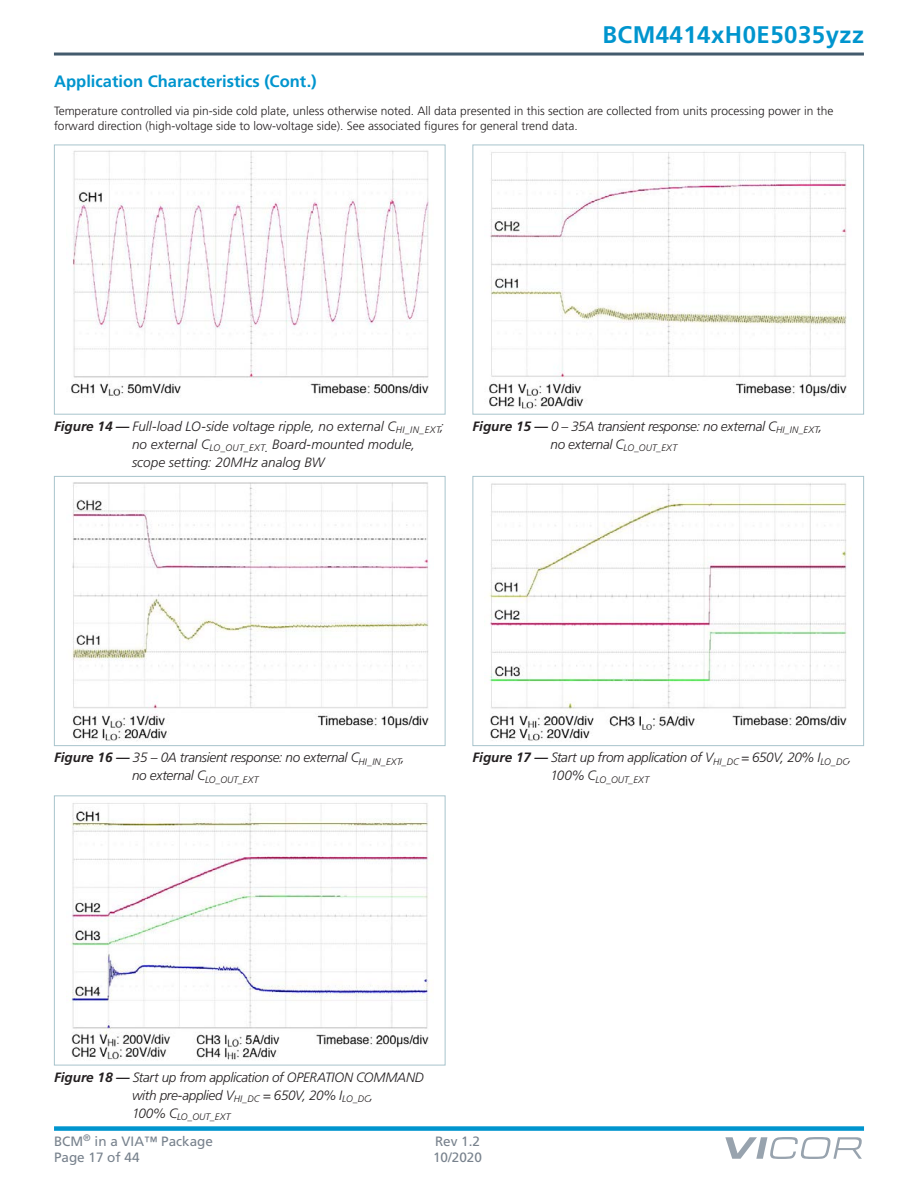
<style>
.page{position:relative;width:918px;height:1188px;background:#fff}
.page>*{position:absolute;margin:0;border:0;box-sizing:border-box;transform-origin:0 0}
.t1{font:700 24px "Frutiger LT Pro";letter-spacing:.02em;color:#0095ce}
.t2{font:700 16.5px "Frutiger LT Pro";color:#0095ce}
.t3{font:italic 300 13.5px/18px "Frutiger LT Pro";letter-spacing:-.02em;color:#231f20}
.t4{font:italic 300 13.5px/18px "Frutiger LT Pro";letter-spacing:.005em;color:#231f20}
.t5{font:13.5px "Frutiger LT Pro";color:#78828d}
.t6{font:300 12px/15px "Frutiger LT Pro";color:#231f20}
.t7{font:italic 300 9.45px "Frutiger LT Pro";letter-spacing:.005em;color:#231f20}
.s1{font-weight:700}
.s2{font-style:inherit}
</style>
<div class="page">
<div style="left:54px;top:1126px;width:810px;height:5px;background:#0095ce"></div>
<svg style="left:725px;top:1137px;width:137px;height:22px"></svg>
<hr style="left:54px;top:53px;width:810px;height:3px;background:#435b6d">
<img style="left:489px;top:151px;width:358px;height:258px">
<div style="left:473px;top:145px;width:391px;height:270px;border:1px solid #a8c4cc"></div>
<img style="left:71px;top:150px;width:358px;height:247px">
<div style="left:54px;top:145px;width:391px;height:270px;border:1px solid #a8c4cc"></div>
<img style="left:72px;top:482px;width:357px;height:259px">
<div style="left:54px;top:476px;width:391px;height:270px;border:1px solid #a8c4cc"></div>
<img style="left:489px;top:483px;width:358px;height:258px">
<div style="left:473px;top:476px;width:391px;height:270px;border:1px solid #a8c4cc"></div>
<img style="left:66px;top:803px;width:366px;height:257px">
<div style="left:54px;top:795px;width:391px;height:270px;border:1px solid #a8c4cc"></div>
<h1 class="t1" style="left:602px;top:21px;width:263px">BCM4414xH0E5035yzz</h1>
<p class="t2" style="left:54px;top:71px;width:264px">Application Characteristics (Cont.)</p>
<p class="t6" style="left:54px;top:104px;width:781px">Temperature controlled via pin-side cold plate, unless otherwise noted. All data presented in this section are collected from units processing power in the forward direction (high-voltage side to low-voltage side). See associated figures for general trend data.</p>
<p class="t4" style="left:132px;top:417px;width:314px;text-indent:-78px"><span class="s1">Figure 14 —</span> Full-load LO-side voltage ripple, no external C<sub>HI_IN_EXT</sub>; no external C<sub>LO_OUT_EXT</sub><span class="s2">.</span> Board-mounted module, scope setting: 20MHz analog BW</p>
<p class="t3" style="left:551px;top:417px;width:273px;text-indent:-78px"><span class="s1">Figure 15 —</span> 0 – 35A transient response: no external C<sub>HI_IN_EXT</sub>, no external C<sub>LO_OUT_EXT</sub></p>
<p class="t3" style="left:132px;top:749px;width:274px;text-indent:-78px"><span class="s1">Figure 16 —</span> 35 – 0A transient response: no external C<sub>HI_IN_EXT</sub>, no external C<sub>LO_OUT_EXT</sub></p>
<p class="t3" style="left:473px;top:749px;width:381px"><span class="s1">Figure 17 —</span> Start up from application of V<sub>HI_DC</sub> = 650V, 20% I<sub>LO_DC</sub>,</p>
<p class="t7" style="left:551px;top:774px;width:100px"><sup>100%</sup> <sup>C</sup>LO_OUT_EXT</p>
<p class="t3" style="left:132px;top:1068px;width:293px;text-indent:-78px"><span class="s1">Figure 18 —</span> Start up from application of OPERATION COMMAND with pre-applied V<sub>HI_DC</sub> = 650V, 20% I<sub>LO_DC</sub>,</p>
<p class="t7" style="left:132px;top:1112px;width:100px"><sup>100%</sup> <sup>C</sup>LO_OUT_EXT</p>
<p class="t5" style="left:54px;top:1133px;width:160px">BCM<sup>®</sup> in a VIA™ Package</p>
<p class="t5" style="left:435px;top:1133px;width:47px">Rev 1.2</p>
<p class="t5" style="left:54px;top:1149px;width:87px">Page 17 of 44</p>
<p class="t5" style="left:433px;top:1149px;width:50px">10/2020</p>
</div>
